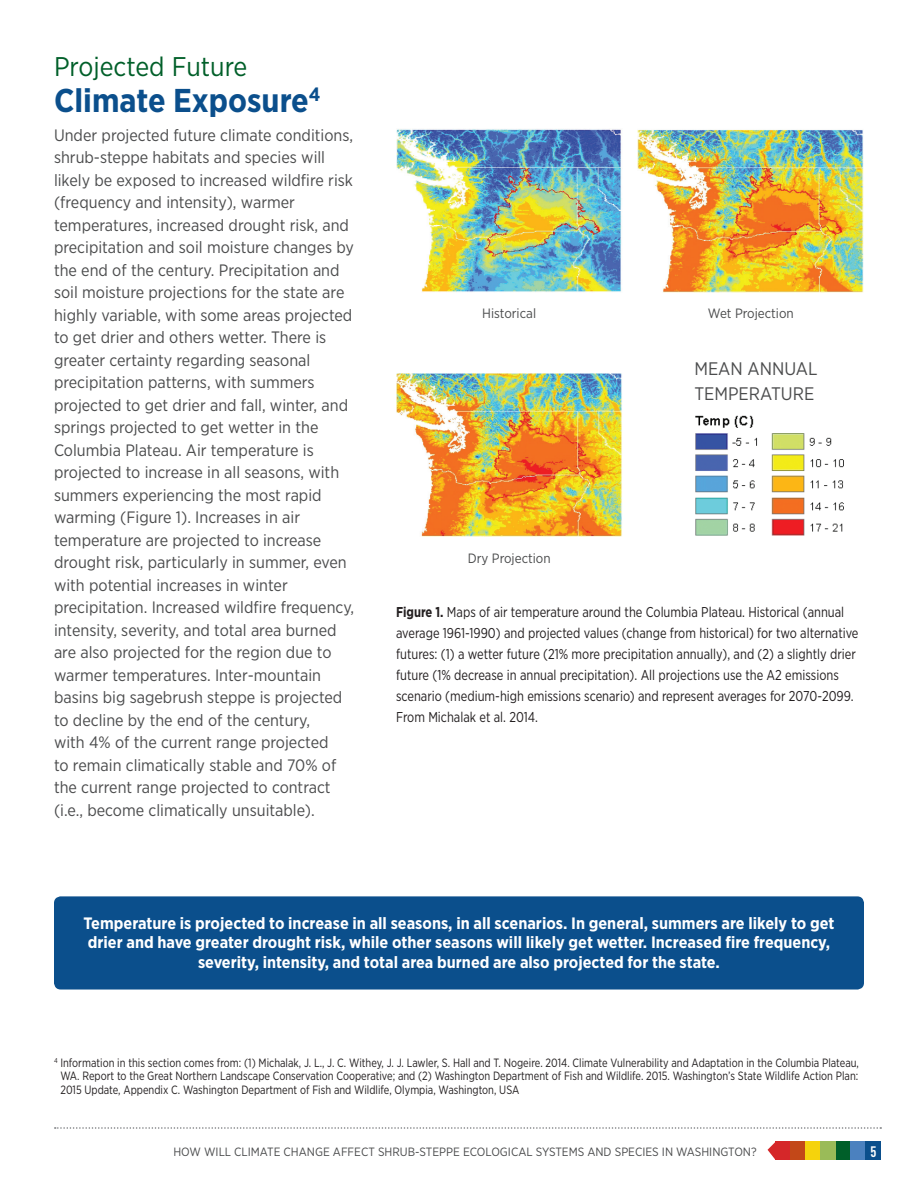
<style>
.page{position:relative;width:918px;height:1188px;background:#fff}
.page>*{position:absolute;margin:0;border:0;box-sizing:border-box;transform-origin:0 0}
.blue_subsheads{font:700 33px "Gotham Narrow";color:#0b4f8c}
.green_sub{font:27px "Gotham Narrow";color:#005f29}
.BODY{font:18.15px/24.8px "Gotham Narrow";color:#4b4c4d}
.BODY-2{font:16.5px/22.5px "Gotham Narrow";color:#4b4c4d}
.CAPTION_CALLOUT{font:700 16.5px/19.5px "Gotham Narrow";color:#fff;text-align:center}
.t1{font:700 condensed 15px "DINOT";color:#fff}
.FOOTNOTES{font:14.25px/21px "Gotham Narrow";color:#231f20;scale:.9 1}
.maps{font:13.5px "Gotham Narrow";color:#4b4c4d}
.FOOTNOTES-2{font:12px/13.5px "Gotham Narrow";color:#231f20;text-align:justify;scale:.9 1}
.t2{font:12px "Gotham Narrow";color:#4b4c4d}
.s1{font-weight:700}
</style>
<div class="page">
<div style="left:776px;top:1142px;width:15px;height:18px;background:#d52729"></div>
<div style="left:791px;top:1142px;width:15px;height:18px;background:#c34818"></div>
<div style="left:836px;top:1142px;width:15px;height:18px;background:#005f29"></div>
<div style="left:806px;top:1142px;width:15px;height:18px;background:#f5d30c"></div>
<div style="left:851px;top:1142px;width:15px;height:18px;background:#4b81bf"></div>
<div style="left:821px;top:1142px;width:15px;height:18px;background:#9abb58"></div>
<div style="left:866px;top:1142px;width:15px;height:18px;background:#0b4f8c"></div>
<svg style="left:55px;top:1127px;width:826px;height:2px"></svg>
<svg style="left:768px;top:1142px;width:8px;height:18px"></svg>
<div style="left:54px;top:896px;width:810px;height:94px;background:#0b4f8c;border-radius:7px"></div>
<img style="left:396px;top:129px;width:226px;height:163px">
<img style="left:638px;top:129px;width:226px;height:163px">
<img style="left:695px;top:415px;width:149px;height:121px">
<img style="left:396px;top:373px;width:226px;height:164px">
<p class="green_sub" style="left:54px;top:50px;width:195px">Projected Future</p>
<p class="blue_subsheads" style="left:54px;top:80px;width:268px">Climate Exposure<sup>4</sup></p>
<p class="BODY-2" style="left:54px;top:124px;width:302px">Under projected future climate conditions, shrub-steppe habitats and species will likely be exposed to increased wildfire risk (frequency and intensity), warmer temperatures, increased drought risk, and precipitation and soil moisture changes by the end of the century. Precipitation and soil moisture projections for the state are highly variable, with some areas projected to get drier and others wetter. There is greater certainty regarding seasonal precipitation patterns, with summers projected to get drier and fall, winter, and springs projected to get wetter in the Columbia Plateau. Air temperature is projected to increase in all seasons, with summers experiencing the most rapid warming (Figure 1). Increases in air temperature are projected to increase drought risk, particularly in summer, even with potential increases in winter precipitation. Increased wildfire frequency, intensity, severity, and total area burned are also projected for the region due to warmer temperatures. Inter-mountain basins big sagebrush steppe is projected to decline by the end of the century,<br>with 4% of the current range projected<br>to remain climatically stable and 70% of the current range projected to contract (i.e., become climatically unsuitable).</p>
<p class="maps" style="left:482px;top:305px;width:55px">Historical</p>
<p class="maps" style="left:708px;top:305px;width:88px">Wet Projection</p>
<p class="maps" style="left:468px;top:550px;width:84px">Dry Projection</p>
<p class="BODY" style="left:694px;top:356px;width:125px">MEAN ANNUAL<br>TEMPERATURE</p>
<p class="FOOTNOTES" style="left:396px;top:602px;width:515px"><span class="s1">Figure 1.</span> Maps of air temperature around the Columbia Plateau. Historical (annual average 1961-1990) and projected values (change from historical) for two alternative futures: (1) a wetter future (21% more precipitation annually), and (2) a slightly drier future (1% decrease in annual precipitation). All projections use the A2 emissions scenario (medium-high emissions scenario) and represent averages for 2070-2099.<br>From Michalak et al. 2014.</p>
<p class="CAPTION_CALLOUT" style="left:84px;top:913px;width:752px">Temperature is projected to increase in all seasons, in all scenarios. In general, summers are likely to get drier and have greater drought risk, while other seasons will likely get wetter. Increased fire frequency, severity, intensity, and total area burned are also projected for the state.</p>
<p class="FOOTNOTES-2" style="left:60px;top:1055px;width:889px;text-indent:-6px"><sup>4</sup> Information in this section comes from: (1) Michalak, J. L., J. C. Withey, J. J. Lawler, S. Hall and T. Nogeire. 2014. Climate Vulnerability and Adaptation in the Columbia Plateau, WA. Report to the Great Northern Landscape Conservation Cooperative; and (2) Washington Department of Fish and Wildlife. 2015. Washington’s State Wildlife Action Plan:<br>2015 Update, Appendix C. Washington Department of Fish and Wildlife, Olympia, Washington, USA</p>
<p class="t2" style="left:173px;top:1144px;width:585px">HOW WILL CLIMATE CHANGE AFFECT SHRUB-STEPPE ECOLOGICAL SYSTEMS AND SPECIES IN WASHINGTON?</p>
<p class="t1" style="left:870px;top:1142px;width:8px">5</p>
</div>
